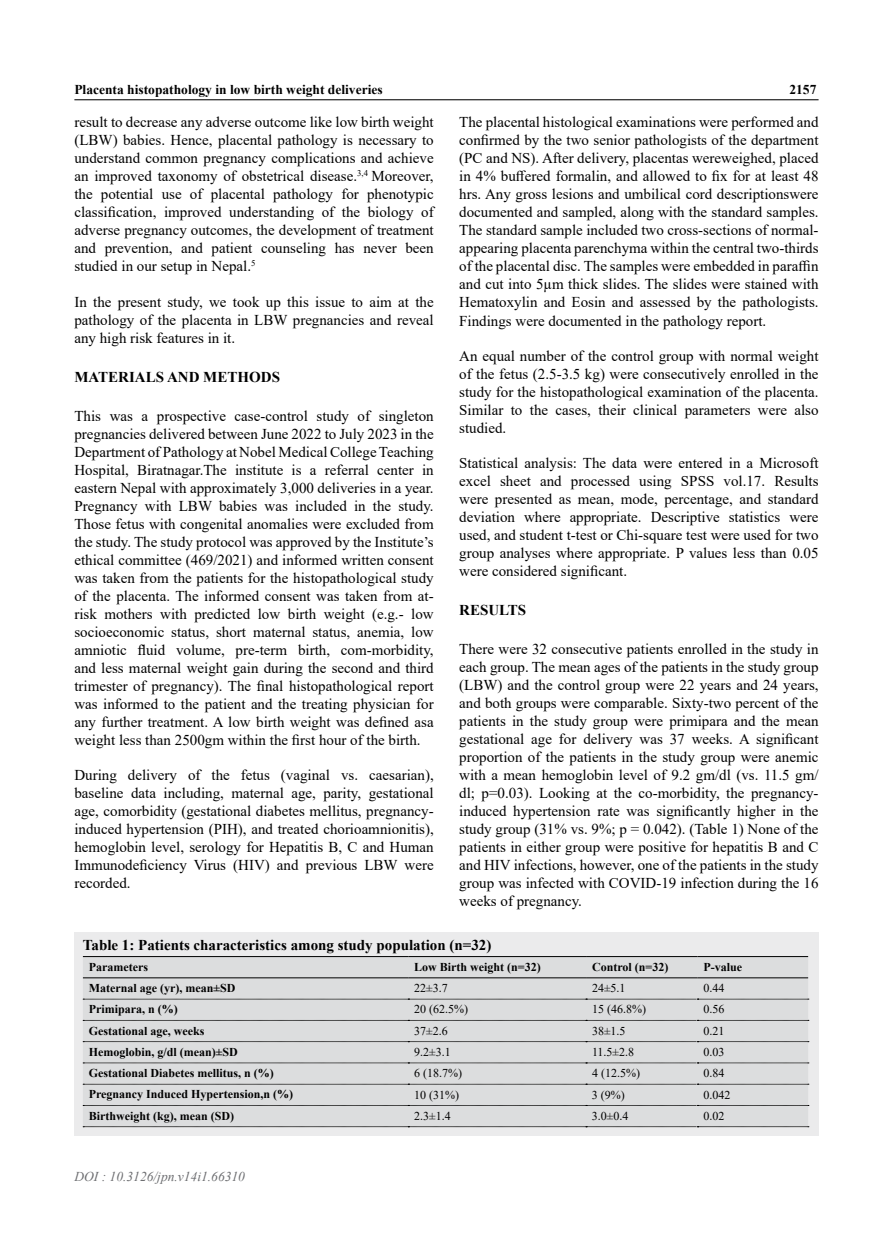
<style>
.page{position:relative;width:893px;height:1255px;background:#fff}
.page>*{position:absolute;margin:0;border:0;box-sizing:border-box;transform-origin:0 0}
.t1{font:15px/18px "Times New Roman";color:#000;text-align:justify}
.t2{font:700 15px "Times New Roman";color:#000}
.t3{font:700 13.5px "Times New Roman";color:#000}
.t4{font:italic 13.5px "Times New Roman";color:#6d6e71}
.t5{font:700 12px "Times New Roman";color:#000}
.t6{font:12px "Times New Roman";color:#000}
</style>
<div class="page">
<hr style="left:74px;top:99px;width:745px;height:1px;background:#000">
<div style="left:74px;top:931px;width:745px;height:204px;background:#ebebec"></div>
<div style="left:83px;top:957px;width:725px;height:169px;background:#dcddde"></div>
<svg style="left:83px;top:998px;width:726px;height:1px"></svg>
<svg style="left:83px;top:1020px;width:726px;height:1px"></svg>
<svg style="left:83px;top:1041px;width:726px;height:1px"></svg>
<svg style="left:83px;top:1062px;width:726px;height:1px"></svg>
<svg style="left:83px;top:1083px;width:726px;height:1px"></svg>
<svg style="left:83px;top:1105px;width:726px;height:1px"></svg>
<svg style="left:83px;top:1126px;width:726px;height:1px"></svg>
<hr style="left:83px;top:956px;width:325px;height:1px;background:#000">
<hr style="left:408px;top:956px;width:178px;height:1px;background:#000">
<hr style="left:586px;top:956px;width:111px;height:1px;background:#000">
<hr style="left:697px;top:956px;width:111px;height:1px;background:#000">
<hr style="left:83px;top:977px;width:325px;height:1px;background:#000">
<hr style="left:408px;top:977px;width:178px;height:1px;background:#000">
<hr style="left:586px;top:977px;width:111px;height:1px;background:#000">
<hr style="left:697px;top:977px;width:111px;height:1px;background:#000">
<p class="t3" style="left:74px;top:80px;width:310px">Placenta histopathology in low birth weight deliveries</p>
<p class="t3" style="left:789px;top:80px;width:28px">2157</p>
<p class="t1" style="left:459px;top:113px;width:361px">The placental histological examinations were performed and confirmed by the two senior pathologists of the department (PC and NS). After delivery, placentas wereweighed, placed in 4% buffered formalin, and allowed to fix for at least 48 hrs. Any gross lesions and umbilical cord descriptionswere documented and sampled, along with the standard samples.<br>The standard sample included two cross-sections of normal&shy;appearing placenta parenchyma within the central two-thirds of the placental disc. The samples were embedded in paraffin and cut into 5µm thick slides. The slides were stained with Hematoxylin and Eosin and assessed by the pathologists.<br>Findings were documented in the pathology report.</p>
<p class="t1" style="left:459px;top:346px;width:361px">An equal number of the control group with normal weight of the fetus (2.5-3.5 kg) were consecutively enrolled in the study for the histopathological examination of the placenta.<br>Similar to the cases, their clinical parameters were also studied.</p>
<p class="t1" style="left:459px;top:453px;width:361px">Statistical analysis: The data were entered in a Microsoft excel sheet and processed using SPSS vol.17. Results were presented as mean, mode, percentage, and standard deviation where appropriate. Descriptive statistics were used, and student t-test or Chi-square test were used for two group analyses where appropriate. P values less than 0.05 were considered significant.</p>
<p class="t2" style="left:459px;top:599px;width:68px">RESULTS</p>
<p class="t1" style="left:459px;top:639px;width:361px">There were 32 consecutive patients enrolled in the study in each group. The mean ages of the patients in the study group (LBW) and the control group were 22 years and 24 years, and both groups were comparable. Sixty-two percent of the patients in the study group were primipara and the mean gestational age for delivery was 37 weeks. A significant proportion of the patients in the study group were anemic with a mean hemoglobin level of 9.2 gm/dl (vs. 11.5 gm/ dl; p=0.03). Looking at the co-morbidity, the pregnancy&shy;induced hypertension rate was significantly higher in the study group (31% vs. 9%; p = 0.042). (Table 1) None of the patients in either group were positive for hepatitis B and C and HIV infections, however, one of the patients in the study group was infected with COVID-19 infection during the 16 weeks of pregnancy.</p>
<p class="t2" style="left:83px;top:934px;width:410px">Table 1: Patients characteristics among study population (n=32)</p>
<p class="t5" style="left:89px;top:958px;width:61px">Parameters</p>
<p class="t5" style="left:414px;top:958px;width:128px">Low Birth weight (n=32)</p>
<p class="t5" style="left:592px;top:958px;width:78px">Control (n=32)</p>
<p class="t5" style="left:703px;top:958px;width:40px">P-value</p>
<p class="t5" style="left:89px;top:979px;width:148px">Maternal age (yr), mean±SD</p>
<p class="t6" style="left:414px;top:979px;width:35px">22±3.7</p>
<p class="t6" style="left:592px;top:979px;width:35px">24±5.1</p>
<p class="t6" style="left:703px;top:979px;width:22px">0.44</p>
<p class="t5" style="left:89px;top:1000px;width:90px">Primipara, n (%)</p>
<p class="t6" style="left:414px;top:1000px;width:55px">20 (62.5%)</p>
<p class="t6" style="left:592px;top:1000px;width:55px">15 (46.8%)</p>
<p class="t6" style="left:703px;top:1000px;width:22px">0.56</p>
<p class="t5" style="left:89px;top:1021px;width:117px">Gestational age, weeks</p>
<p class="t6" style="left:414px;top:1022px;width:35px">37±2.6</p>
<p class="t6" style="left:592px;top:1022px;width:35px">38±1.5</p>
<p class="t6" style="left:703px;top:1022px;width:22px">0.21</p>
<p class="t5" style="left:89px;top:1043px;width:150px">Hemoglobin, g/dl (mean)±SD</p>
<p class="t6" style="left:414px;top:1043px;width:38px">9.2±3.1</p>
<p class="t6" style="left:592px;top:1043px;width:44px">11.5±2.8</p>
<p class="t6" style="left:703px;top:1043px;width:22px">0.03</p>
<p class="t5" style="left:89px;top:1064px;width:186px">Gestational Diabetes mellitus, n (%)</p>
<p class="t6" style="left:414px;top:1064px;width:49px">6 (18.7%)</p>
<p class="t6" style="left:592px;top:1064px;width:49px">4 (12.5%)</p>
<p class="t6" style="left:703px;top:1064px;width:22px">0.84</p>
<p class="t5" style="left:89px;top:1085px;width:206px">Pregnancy Induced Hypertension,n (%)</p>
<p class="t6" style="left:414px;top:1085px;width:46px">10 (31%)</p>
<p class="t6" style="left:592px;top:1085px;width:34px">3 (9%)</p>
<p class="t6" style="left:703px;top:1085px;width:28px">0.042</p>
<p class="t5" style="left:89px;top:1106px;width:147px">Birthweight (kg), mean (SD)</p>
<p class="t6" style="left:414px;top:1107px;width:38px">2.3±1.4</p>
<p class="t6" style="left:592px;top:1107px;width:38px">3.0±0.4</p>
<p class="t6" style="left:703px;top:1107px;width:22px">0.02</p>
<p class="t1" style="left:74px;top:113px;width:361px">result to decrease any adverse outcome like low birth weight (LBW) babies. Hence, placental pathology is necessary to understand common pregnancy complications and achieve an improved taxonomy of obstetrical disease.<sup>3,4</sup> Moreover, the potential use of placental pathology for phenotypic classification, improved understanding of the biology of adverse pregnancy outcomes, the development of treatment and prevention, and patient counseling has never been studied in our setup in Nepal.<sup>5</sup></p>
<p class="t1" style="left:74px;top:292px;width:361px">In the present study, we took up this issue to aim at the pathology of the placenta in LBW pregnancies and reveal any high risk features in it.</p>
<p class="t2" style="left:74px;top:366px;width:207px">MATERIALS AND METHODS</p>
<p class="t1" style="left:74px;top:406px;width:361px">This was a prospective case-control study of singleton pregnancies delivered between June 2022 to July 2023 in the Department of Pathology at Nobel Medical College Teaching Hospital, Biratnagar.The institute is a referral center in eastern Nepal with approximately 3,000 deliveries in a year.<br>Pregnancy with LBW babies was included in the study.<br>Those fetus with congenital anomalies were excluded from the study. The study protocol was approved by the Institute’s ethical committee (469/2021) and informed written consent was taken from the patients for the histopathological study of the placenta. The informed consent was taken from at&shy;risk mothers with predicted low birth weight (e.g.- low socioeconomic status, short maternal status, anemia, low amniotic fluid volume, pre-term birth, com-morbidity, and less maternal weight gain during the second and third trimester of pregnancy). The final histopathological report was informed to the patient and the treating physician for any further treatment. A low birth weight was defined asa weight less than 2500gm within the first hour of the birth.</p>
<p class="t1" style="left:74px;top:765px;width:361px">During delivery of the fetus (vaginal vs. caesarian), baseline data including, maternal age, parity, gestational age, comorbidity (gestational diabetes mellitus, pregnancy&shy;induced hypertension (PIH), and treated chorioamnionitis), hemoglobin level, serology for Hepatitis B, C and Human Immunodeficiency Virus (HIV) and previous LBW were recorded.</p>
<p class="t4" style="left:74px;top:1167px;width:172px">DOI : 10.3126/jpn.v14i1.66310</p>
</div>
